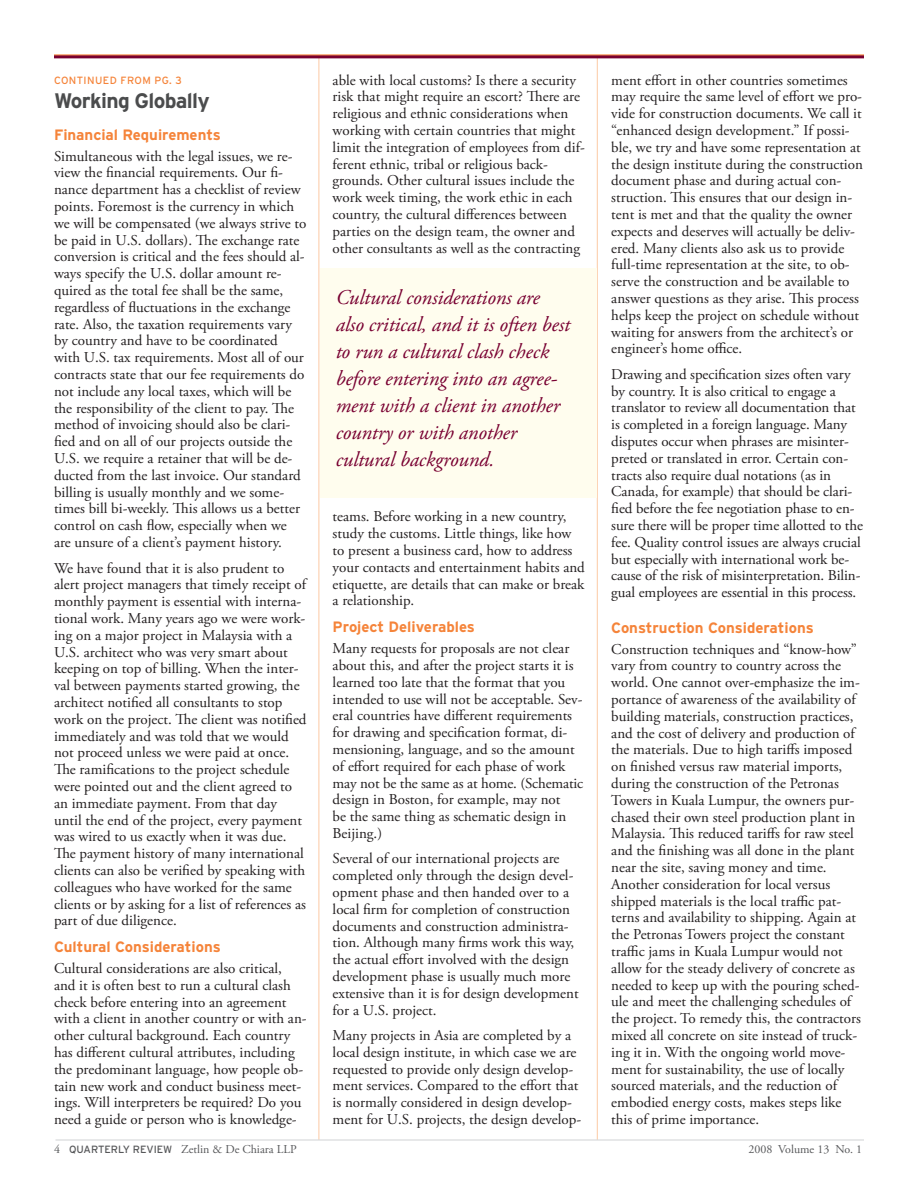
<style>
.page{position:relative;width:918px;height:1188px;background:#fff}
.page>*{position:absolute;margin:0;border:0;box-sizing:border-box;transform-origin:0 0}
.t1{font:italic 21px/27px "Adobe Garamond Pro";letter-spacing:-.005em;color:#780031}
.t2{font:700 21px "Interstate";letter-spacing:-.03em;color:#4b4c4d}
.t3{font:15px/16.8px "Adobe Garamond Pro";color:#231f20}
.t4{font:700 15px "Interstate";color:#f5843a}
.t5{font:12px "Adobe Garamond Pro";color:#57585a}
.t6{font:10.5px "Interstate";letter-spacing:.04em;color:#f5843a}
.s1{font-family:"Interstate";font-size:10.5px}
</style>
<div class="page">
<hr style="left:319px;top:57px;width:1px;height:1083px;background:#fccaa4">
<hr style="left:597px;top:57px;width:1px;height:1083px;background:#fccaa4">
<hr style="left:54px;top:55px;width:810px;height:3px;background:#780031">
<div style="left:320px;top:268px;width:276px;height:230px;background:#fffdee"></div>
<hr style="left:54px;top:55px;width:810px;height:1px;background:#f5843a">
<hr style="left:56px;top:1140px;width:808px;height:1px;background:#d1d2d4">
<p class="t6" style="left:54px;top:76px;width:130px">CONTINUED FROM PG. 3</p>
<h1 class="t2" style="left:54px;top:92px;width:157px">Working Globally</h1>
<p class="t4" style="left:54px;top:129px;width:169px">Financial Requirements</p>
<p class="t3" style="left:54px;top:149px;width:254px">Simultaneous with the legal issues, we re&shy;view the financial requirements. Our fi&shy;nance department has a checklist of review points. Foremost is the currency in which we will be compensated (we always strive to be paid in U.S. dollars). The exchange rate conversion is critical and the fees should al&shy;ways specify the U.S. dollar amount re&shy;quired as the total fee shall be the same, regardless of fluctuations in the exchange rate. Also, the taxation requirements vary by country and have to be coordinated with U.S. tax requirements. Most all of our contracts state that our fee requirements do not include any local taxes, which will be the responsibility of the client to pay. The method of invoicing should also be clari&shy;fied and on all of our projects outside the U.S. we require a retainer that will be de&shy;ducted from the last invoice. Our standard billing is usually monthly and we some&shy;times bill bi-weekly. This allows us a better control on cash flow, especially when we are unsure of a client’s payment history.</p>
<p class="t3" style="left:54px;top:561px;width:254px">We have found that it is also prudent to alert project managers that timely receipt of monthly payment is essential with interna&shy;tional work. Many years ago we were work&shy;ing on a major project in Malaysia with a U.S. architect who was very smart about keeping on top of billing. When the inter&shy;val between payments started growing, the architect notified all consultants to stop work on the project. The client was notified immediately and was told that we would not proceed unless we were paid at once.<br>The ramifications to the project schedule were pointed out and the client agreed to an immediate payment. From that day until the end of the project, every payment was wired to us exactly when it was due.<br>The payment history of many international clients can also be verified by speaking with colleagues who have worked for the same clients or by asking for a list of references as part of due diligence.</p>
<p class="t4" style="left:54px;top:941px;width:168px">Cultural Considerations</p>
<p class="t3" style="left:54px;top:961px;width:254px">Cultural considerations are also critical, and it is often best to run a cultural clash check before entering into an agreement with a client in another country or with an&shy;other cultural background. Each country has different cultural attributes, including the predominant language, how people ob&shy;tain new work and conduct business meet&shy;ings. Will interpreters be required? Do you need a guide or person who is knowledge-</p>
<p class="t3" style="left:333px;top:73px;width:254px">able with local customs? Is there a security risk that might require an escort? There are religious and ethnic considerations when working with certain countries that might limit the integration of employees from dif&shy;ferent ethnic, tribal or religious back&shy;grounds. Other cultural issues include the work week timing, the work ethic in each country, the cultural differences between parties on the design team, the owner and other consultants as well as the contracting</p>
<h1 class="t1" style="left:336px;top:286px;width:236px">Cultural considerations are also critical, and it is often best to run a cultural clash check before entering into an agree&shy;ment with a client in another country or with another cultural background.</h1>
<p class="t3" style="left:333px;top:510px;width:254px">teams. Before working in a new country, study the customs. Little things, like how to present a business card, how to address your contacts and entertainment habits and etiquette, are details that can make or break a relationship.</p>
<p class="t4" style="left:333px;top:621px;width:144px">Project Deliverables</p>
<p class="t3" style="left:333px;top:641px;width:252px">Many requests for proposals are not clear about this, and after the project starts it is learned too late that the format that you intended to use will not be acceptable. Sev&shy;eral countries have different requirements for drawing and specification format, di&shy;mensioning, language, and so the amount of effort required for each phase of work may not be the same as at home. (Schematic design in Boston, for example, may not<br>be the same thing as schematic design in Beijing.)</p>
<p class="t3" style="left:333px;top:852px;width:247px">Several of our international projects are completed only through the design devel&shy;opment phase and then handed over to a local firm for completion of construction documents and construction administra&shy;tion. Although many firms work this way, the actual effort involved with the design development phase is usually much more extensive than it is for design development for a U.S. project.</p>
<p class="t3" style="left:333px;top:1028px;width:250px">Many projects in Asia are completed by a local design institute, in which case we are requested to provide only design develop&shy;ment services. Compared to the effort that is normally considered in design develop&shy;ment for U.S. projects, the design develop-</p>
<p class="t3" style="left:611px;top:73px;width:253px">ment effort in other countries sometimes may require the same level of effort we pro&shy;vide for construction documents. We call it “enhanced design development.” If possi&shy;ble, we try and have some representation at the design institute during the construction document phase and during actual con&shy;struction. This ensures that our design in&shy;tent is met and that the quality the owner expects and deserves will actually be deliv&shy;ered. Many clients also ask us to provide full-time representation at the site, to ob&shy;serve the construction and be available to answer questions as they arise. This process helps keep the project on schedule without waiting for answers from the architect’s or engineer’s home office.</p>
<p class="t3" style="left:611px;top:367px;width:253px">Drawing and specification sizes often vary by country. It is also critical to engage a translator to review all documentation that is completed in a foreign language. Many disputes occur when phrases are misinter&shy;preted or translated in error. Certain con&shy;tracts also require dual notations (as in Canada, for example) that should be clari&shy;fied before the fee negotiation phase to en&shy;sure there will be proper time allotted to the fee. Quality control issues are always crucial but especially with international work be&shy;cause of the risk of misinterpretation. Bilin&shy;gual employees are essential in this process.</p>
<p class="t4" style="left:611px;top:622px;width:204px">Construction Considerations</p>
<p class="t3" style="left:611px;top:642px;width:251px">Construction techniques and “know-how” vary from country to country across the world. One cannot over-emphasize the im&shy;portance of awareness of the availability of building materials, construction practices, and the cost of delivery and production of the materials. Due to high tariffs imposed on finished versus raw material imports, during the construction of the Petronas Towers in Kuala Lumpur, the owners pur&shy;chased their own steel production plant in Malaysia. This reduced tariffs for raw steel and the finishing was all done in the plant near the site, saving money and time.<br>Another consideration for local versus shipped materials is the local traffic pat&shy;terns and availability to shipping. Again at the Petronas Towers project the constant traffic jams in Kuala Lumpur would not allow for the steady delivery of concrete as needed to keep up with the pouring sched&shy;ule and meet the challenging schedules of the project. To remedy this, the contractors mixed all concrete on site instead of truck&shy;ing it in. With the ongoing world move&shy;ment for sustainability, the use of locally sourced materials, and the reduction of embodied energy costs, makes steps like this of prime importance.</p>
<p class="t5" style="left:54px;top:1144px;width:244px">4 <span class="s1">QUARTERLY REVIEW</span> Zetlin &amp; De Chiara LLP</p>
<p class="t5" style="left:748px;top:1144px;width:115px">2008 Volume 13 No. 1</p>
</div>
